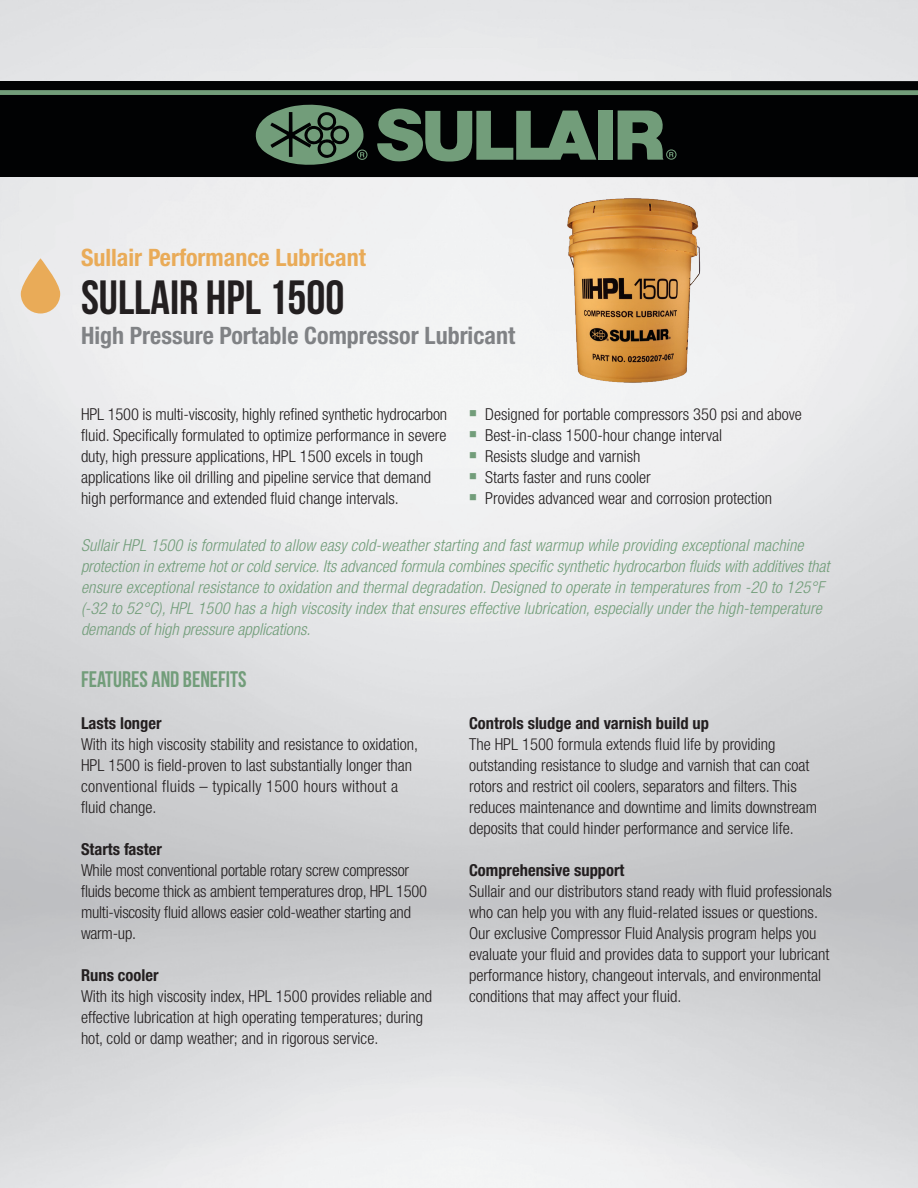
<style>
.page{position:relative;width:918px;height:1188px;background:#fff}
.page>*{position:absolute;margin:0;border:0;box-sizing:border-box;transform-origin:0 0}
.t1{font:700 48px "Bebas Neue";color:#231f20}
.t2{font:700 condensed 24px "Helvetica Neue LT Std";color:#808285}
.t3{font:700 condensed 24px "Helvetica Neue LT Std";color:#e9ab58}
.t4{font:700 22.5px "Bebas Neue";color:#729d7a}
.Body_Copy{font:300 condensed 16.5px/21px "Helvetica Neue LT Std";color:#231f20}
.Body_Copy-2{font:italic 300 condensed 16.5px/21px "Helvetica Neue LT Std";letter-spacing:.01em;color:#729d7a}
.t5{font:700 condensed 16.5px "Helvetica Neue LT Std";color:#231f20}
.s1{color:#729d7a}
</style>
<div class="page">
<div style="left:0;top:90px;width:918px;height:5px;background:#729d7a"></div>
<div style="left:0;top:95px;width:918px;height:82px;background:#010203"></div>
<div style="left:0;top:81px;width:918px;height:9px;background:#010203"></div>
<svg style="left:618px;top:111px;width:59px;height:49px"></svg>
<svg style="left:377px;top:108px;width:219px;height:54px"></svg>
<svg style="left:255px;top:104px;width:112px;height:61px"></svg>
<div style="left:598px;top:111px;width:15px;height:49px;background:#729d7a"></div>
<svg style="left:21px;top:258px;width:39px;height:56px;background:#e9b97a"></svg>
<img style="left:554px;top:177px;width:162px;height:233px">
<p class="t3" style="left:81px;top:242px;width:286px">Sullair Performance Lubricant</p>
<p class="t1" style="left:81px;top:271px;width:265px">SULLAIR HPL 1500</p>
<p class="t2" style="left:81px;top:321px;width:436px">High Pressure Portable Compressor Lubricant</p>
<p class="Body_Copy" style="left:81px;top:403px;width:368px">HPL 1500 is multi-viscosity, highly refined synthetic hydrocarbon fluid. Specifically formulated to optimize performance in severe duty, high pressure applications, HPL 1500 excels in tough applications like oil drilling and pipeline service that demand high performance and extended fluid change intervals.</p>
<p class="Body_Copy" style="left:469px;top:403px;width:334px"><span class="s1">■</span> Designed for portable compressors 350 psi and above</p>
<p class="Body_Copy" style="left:469px;top:424px;width:255px"><span class="s1">■</span> Best-in-class 1500-hour change interval</p>
<p class="Body_Copy" style="left:469px;top:445px;width:173px"><span class="s1">■</span> Resists sludge and varnish</p>
<p class="Body_Copy" style="left:469px;top:466px;width:183px"><span class="s1">■</span> Starts faster and runs cooler</p>
<p class="Body_Copy" style="left:469px;top:487px;width:305px"><span class="s1">■</span> Provides advanced wear and corrosion protection</p>
<p class="Body_Copy-2" style="left:81px;top:535px;width:750px">Sullair HPL 1500 is formulated to allow easy cold-weather starting and fast warmup while providing exceptional machine protection in extreme hot or cold service. Its advanced formula combines specific synthetic hydrocarbon fluids with additives that ensure exceptional resistance to oxidation and thermal degradation. Designed to operate in temperatures from -20 to 125°F (-32 to 52°C), HPL 1500 has a high viscosity index that ensures effective lubrication, especially under the high-temperature demands of high pressure applications.</p>
<p class="t4" style="left:81px;top:666px;width:167px">FEATURES AND BENEFITS</p>
<p class="t5" style="left:81px;top:713px;width:82px">Lasts longer</p>
<p class="Body_Copy" style="left:81px;top:733px;width:339px">With its high viscosity stability and resistance to oxidation, HPL 1500 is field-proven to last substantially longer than conventional fluids – typically 1500 hours without a fluid change.</p>
<p class="t5" style="left:81px;top:839px;width:82px">Starts faster</p>
<p class="Body_Copy" style="left:81px;top:859px;width:330px">While most conventional portable rotary screw compressor</p>
<p class="Body_Copy" style="left:81px;top:880px;width:348px">fluids become thick as ambient temperatures drop, HPL 1500</p>
<p class="Body_Copy" style="left:81px;top:901px;width:332px">multi-viscosity fluid allows easier cold-weather starting and</p>
<p class="Body_Copy" style="left:81px;top:922px;width:57px">warm-up.</p>
<p class="t5" style="left:81px;top:965px;width:79px">Runs cooler</p>
<p class="Body_Copy" style="left:81px;top:985px;width:353px">With its high viscosity index, HPL 1500 provides reliable and</p>
<p class="Body_Copy" style="left:81px;top:1006px;width:344px">effective lubrication at high operating temperatures; during</p>
<p class="Body_Copy" style="left:81px;top:1027px;width:299px">hot, cold or damp weather; and in rigorous service.</p>
<p class="t5" style="left:469px;top:713px;width:241px">Controls sludge and varnish build up</p>
<p class="Body_Copy" style="left:469px;top:733px;width:308px">The HPL 1500 formula extends fluid life by providing</p>
<p class="Body_Copy" style="left:469px;top:754px;width:342px">outstanding resistance to sludge and varnish that can coat</p>
<p class="Body_Copy" style="left:469px;top:775px;width:329px">rotors and restrict oil coolers, separators and filters. This</p>
<p class="Body_Copy" style="left:469px;top:796px;width:350px">reduces maintenance and downtime and limits downstream</p>
<p class="Body_Copy" style="left:469px;top:817px;width:326px">deposits that could hinder performance and service life.</p>
<p class="t5" style="left:469px;top:860px;width:157px">Comprehensive support</p>
<p class="Body_Copy" style="left:469px;top:880px;width:364px">Sullair and our distributors stand ready with fluid professionals who can help you with any fluid-related issues or questions.<br>Our exclusive Compressor Fluid Analysis program helps you evaluate your fluid and provides data to support your lubricant performance history, changeout intervals, and environmental conditions that may affect your fluid.</p>
</div>
